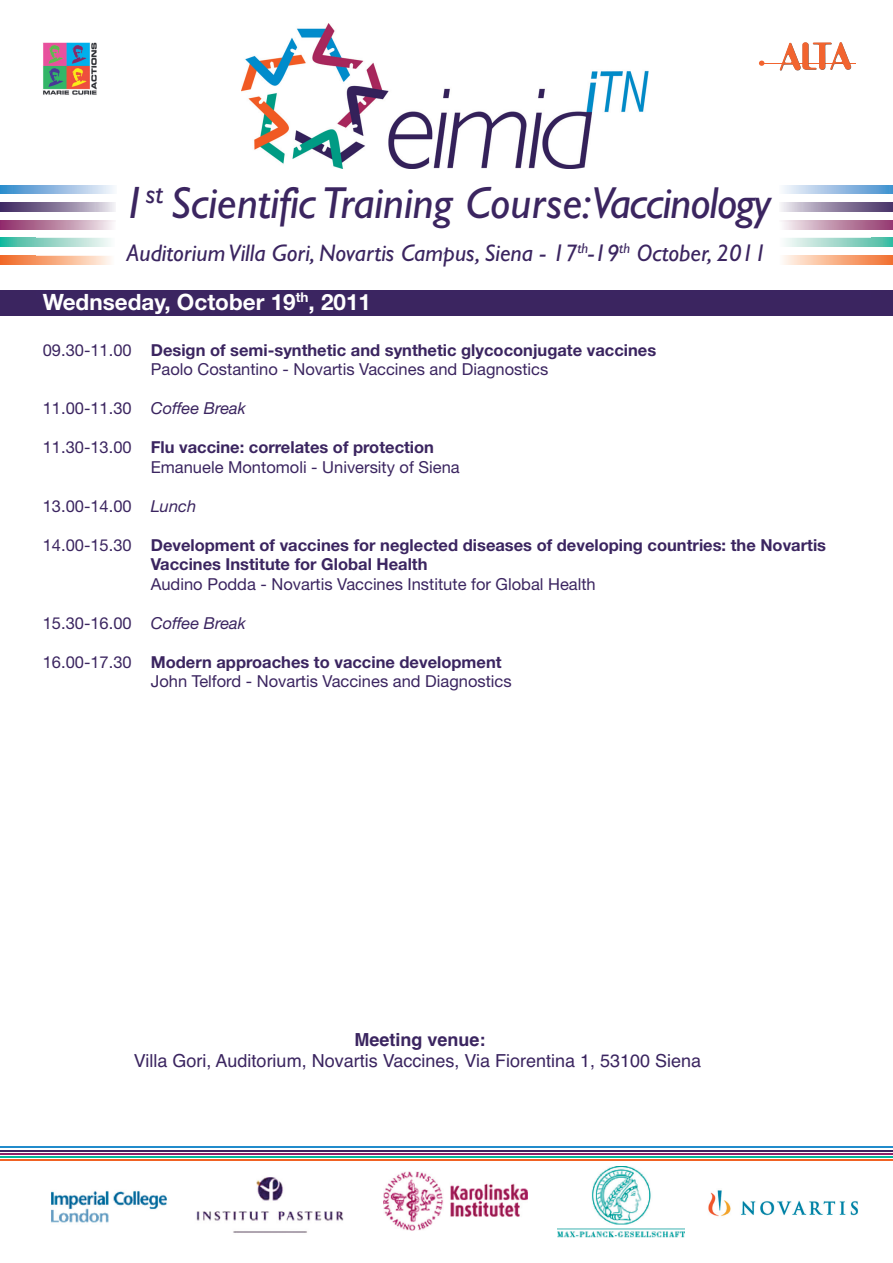
<style>
.page{position:relative;width:893px;height:1263px;background:#fff}
.page>*{position:absolute;margin:0;border:0;box-sizing:border-box;transform-origin:0 0}
.t1{font:italic 45px "Gill Sans";color:#3b2560}
.t2{font:italic 24px "Gill Sans";color:#3b2560}
.t3{font:700 22.5px "Helvetica Neue";color:#fff}
.t4{font:18px "Helvetica";color:#3b2560}
.t5{font:700 18px "Helvetica";color:#3b2560}
.t6{font:16.5px/19.5px "Helvetica Neue";color:#3b2560}
.t7{font:700 16.5px/19.5px "Helvetica Neue";color:#3b2560}
.s1{font-weight:700}
.s2{font-style:italic}
.s3{font-weight:400}
</style>
<div class="page">
<svg style="left:0;top:220px;width:114px;height:9px"></svg>
<svg style="left:0;top:203px;width:115px;height:8px"></svg>
<svg style="left:0;top:238px;width:36px;height:9px"></svg>
<svg style="left:0;top:255px;width:36px;height:9px"></svg>
<svg style="left:0;top:185px;width:114px;height:9px"></svg>
<svg style="left:782px;top:220px;width:110px;height:9px"></svg>
<svg style="left:781px;top:203px;width:111px;height:8px"></svg>
<svg style="left:870px;top:238px;width:22px;height:9px"></svg>
<svg style="left:870px;top:255px;width:22px;height:9px"></svg>
<svg style="left:783px;top:185px;width:109px;height:9px"></svg>
<div style="left:0;top:290px;width:892px;height:26px;background:#3b2560"></div>
<img style="left:196px;top:1177px;width:148px;height:56px">
<img style="left:558px;top:1167px;width:126px;height:70px">
<img style="left:384px;top:1171px;width:144px;height:60px">
<img style="left:708px;top:1190px;width:151px;height:27px">
<img style="left:51px;top:1191px;width:116px;height:32px">
<img style="left:241px;top:24px;width:407px;height:145px">
<img style="left:36px;top:229px;width:834px;height:36px">
<img style="left:36px;top:223px;width:78px;height:6px">
<img style="left:36px;top:238px;width:79px;height:9px">
<img style="left:36px;top:255px;width:78px;height:9px">
<img style="left:782px;top:223px;width:88px;height:6px">
<img style="left:779px;top:238px;width:91px;height:9px">
<img style="left:779px;top:255px;width:91px;height:9px">
<svg style="left:759px;top:61px;width:5px;height:5px"></svg>
<hr style="left:763px;top:63px;width:92px;height:1px;background:#f2642f">
<svg style="left:780px;top:42px;width:71px;height:29px"></svg>
<hr style="left:0;top:1153px;width:892px;height:2px;background:#8e236a">
<hr style="left:0;top:1150px;width:892px;height:1px;background:#3b2560">
<hr style="left:0;top:1156px;width:892px;height:2px;background:#02b79b">
<hr style="left:0;top:1159px;width:892px;height:2px;background:#f06223">
<hr style="left:0;top:1147px;width:892px;height:1px;background:#218bcb">
<img style="left:43px;top:42px;width:54px;height:53px">
<h1 class="t1" style="left:122px;top:176px;width:650px">1<sup>st</sup> Scientific Training Course:Vaccinology</h1>
<h2 class="t2" style="left:127px;top:244px;width:641px">Auditorium Villa Gori, Novartis Campus, Siena - 17<sup>th</sup>-19<sup>th</sup> October, 2011</h2>
<h3 class="t3" style="left:43px;top:294px;width:330px">Wednseday, October 19<sup>th</sup>, 2011</h3>
<p class="t6" style="left:43px;top:342px;width:615px;text-align:center">09.30-11.00 <span class="s1">Design of semi-synthetic and synthetic glycoconjugate vaccines<br></span>Paolo Costantino - Novartis Vaccines and Diagnostics</p>
<p class="t6" style="left:43px;top:400px;width:205px">11.00-11.30 <span class="s2">Coffee Break</span></p>
<p class="t6" style="left:151px;top:439px;width:310px;text-indent:-108px">11.30-13.00 <span class="s1">Flu vaccine: correlates of protection<br></span>Emanuele Montomoli - University of Siena</p>
<p class="t6" style="left:43px;top:498px;width:155px">13.00-14.00 <span class="s2">Lunch</span></p>
<p class="t7" style="left:151px;top:536px;width:677px;text-indent:-108px"><span class="s3">14.00-15.30</span> Development of vaccines for neglected diseases of developing countries: the Novartis<br>Vaccines Institute for Global Health</p>
<p class="t6" style="left:151px;top:576px;width:446px">Audino Podda - Novartis Vaccines Institute for Global Health</p>
<p class="t6" style="left:43px;top:615px;width:205px">15.30-16.00 <span class="s2">Coffee Break</span></p>
<p class="t6" style="left:151px;top:654px;width:362px;text-indent:-108px">16.00-17.30 <span class="s1">Modern approaches to vaccine development<br></span>John Telford - Novartis Vaccines and Diagnostics</p>
<p class="t5" style="left:355px;top:1033px;width:133px">Meeting venue:</p>
<p class="t4" style="left:134px;top:1054px;width:569px">Villa Gori, Auditorium, Novartis Vaccines, Via Fiorentina 1, 53100 Siena</p>
</div>
